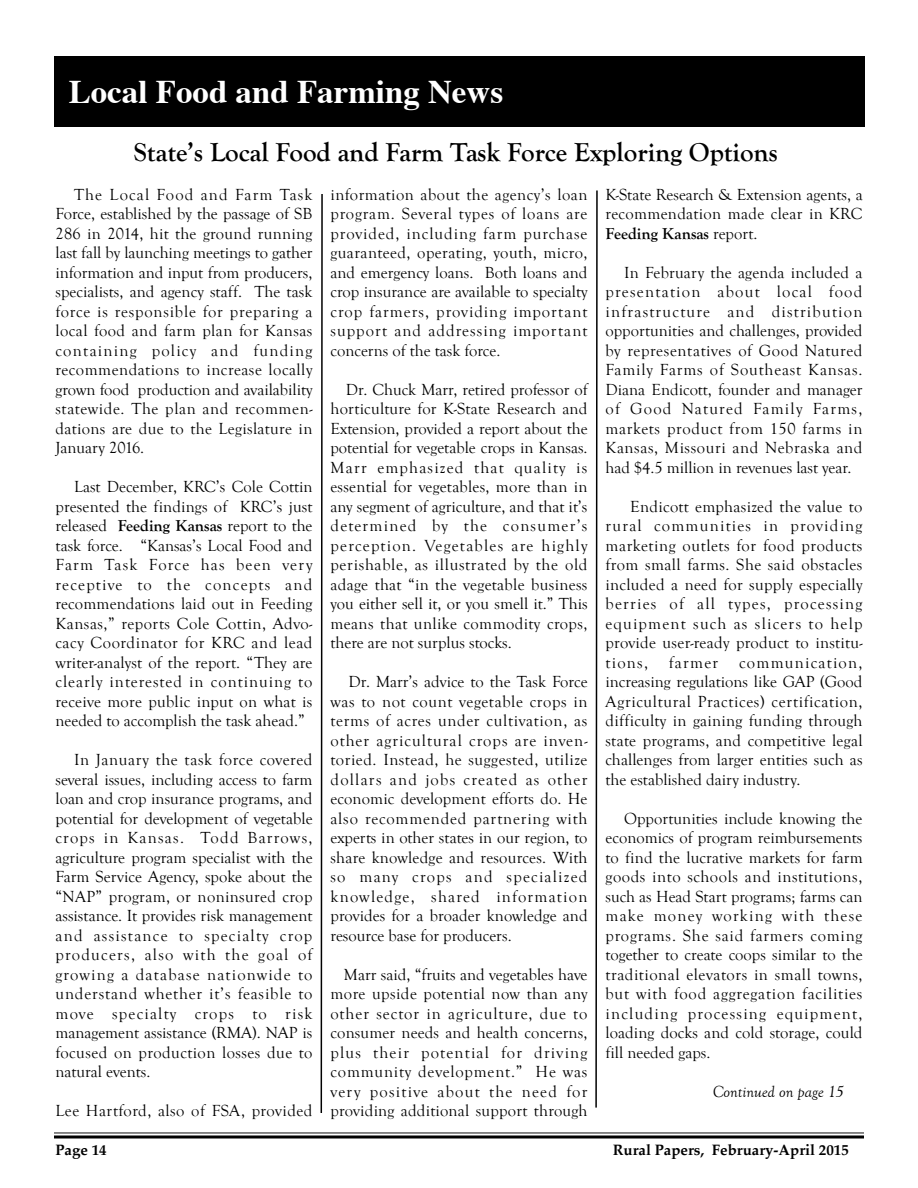
<style>
.page{position:relative;width:918px;height:1188px;background:#fff}
.page>*{position:absolute;margin:0;border:0;box-sizing:border-box;transform-origin:0 0}
.t1{font:700 33px "Times";color:#fff}
.t2{font:700 27px "Goudy Old Style T";color:#000}
.t3{font:16.5px/19.5px "Goudy Old Style T";letter-spacing:.015em;color:#000;text-align:justify}
.t4{font:italic 16.5px "Goudy Old Style T";color:#000}
.t5{font:700 15px "Palatino";color:#000}
.s1{font-weight:700}
</style>
<div class="page">
<hr style="left:54px;top:1132px;width:810px;height:1px;background:#000">
<hr style="left:54px;top:1135px;width:810px;height:3px;background:#000">
<div style="left:54px;top:57px;width:810px;height:70px;background:#000"></div>
<svg style="left:320px;top:194px;width:3px;height:919px"></svg>
<svg style="left:595px;top:190px;width:3px;height:918px"></svg>
<h1 class="t1" style="left:69px;top:78px;width:436px">Local Food and Farming News</h1>
<h2 class="t2" style="left:134px;top:136px;width:646px">State’s Local Food and Farm Task Force Exploring Options</h2>
<p class="t3" style="left:55px;top:185px;width:259px;text-indent:19px">The Local Food and Farm Task Force, established by the passage of SB 286 in 2014, hit the ground running last fall by launching meetings to gather information and input from producers, specialists, and agency staff. The task force is responsible for preparing a local food and farm plan for Kansas containing policy and funding recommendations to increase locally grown food production and availability statewide. The plan and recommen&shy;dations are due to the Legislature in January 2016.</p>
<p class="t3" style="left:55px;top:477px;width:259px;text-indent:19px">Last December, KRC’s Cole Cottin presented the findings of KRC’s just released <span class="s1">Feeding Kansas</span> report to the task force. “Kansas’s Local Food and Farm Task Force has been very receptive to the concepts and recommendations laid out in Feeding Kansas,” reports Cole Cottin, Advo&shy;cacy Coordinator for KRC and lead writer-analyst of the report. “They are clearly interested in continuing to receive more public input on what is needed to accomplish the task ahead.”</p>
<p class="t3" style="left:55px;top:750px;width:259px;text-indent:19px">In January the task force covered several issues, including access to farm loan and crop insurance programs, and potential for development of vegetable crops in Kansas. Todd Barrows, agriculture program specialist with the Farm Service Agency, spoke about the “NAP” program, or noninsured crop assistance. It provides risk management and assistance to specialty crop producers, also with the goal of growing a database nationwide to understand whether it’s feasible to move specialty crops to risk management assistance (RMA). NAP is focused on production losses due to natural events.</p>
<p class="t3" style="left:55px;top:1101px;width:258px">Lee Hartford, also of FSA, provided</p>
<p class="t3" style="left:331px;top:185px;width:259px">information about the agency’s loan program. Several types of loans are provided, including farm purchase guaranteed, operating, youth, micro, and emergency loans. Both loans and crop insurance are available to specialty crop farmers, providing important support and addressing important concerns of the task force.</p>
<p class="t3" style="left:331px;top:380px;width:259px;text-indent:15px">Dr. Chuck Marr, retired professor of horticulture for K-State Research and Extension, provided a report about the potential for vegetable crops in Kansas.<br>Marr emphasized that quality is essential for vegetables, more than in any segment of agriculture, and that it’s determined by the consumer’s perception. Vegetables are highly perishable, as illustrated by the old adage that “in the vegetable business you either sell it, or you smell it.” This means that unlike commodity crops, there are not surplus stocks.</p>
<p class="t3" style="left:331px;top:672px;width:259px;text-indent:18px">Dr. Marr’s advice to the Task Force was to not count vegetable crops in terms of acres under cultivation, as other agricultural crops are inven&shy;toried. Instead, he suggested, utilize dollars and jobs created as other economic development efforts do. He also recommended partnering with experts in other states in our region, to share knowledge and resources. With so many crops and specialized knowledge, shared information provides for a broader knowledge and resource base for producers.</p>
<p class="t3" style="left:331px;top:965px;width:259px;text-indent:13px">Marr said, “fruits and vegetables have more upside potential now than any other sector in agriculture, due to consumer needs and health concerns, plus their potential for driving community development.” He was very positive about the need for providing additional support through</p>
<p class="t3" style="left:606px;top:185px;width:259px">K-State Research &amp; Extension agents, a recommendation made clear in KRC <span class="s1">Feeding Kansas</span> report.</p>
<p class="t3" style="left:606px;top:263px;width:259px;text-indent:19px">In February the agenda included a presentation about local food infrastructure and distribution opportunities and challenges, provided by representatives of Good Natured Family Farms of Southeast Kansas.<br>Diana Endicott, founder and manager of Good Natured Family Farms, markets product from 150 farms in Kansas, Missouri and Nebraska and had $4.5 million in revenues last year.</p>
<p class="t3" style="left:606px;top:497px;width:259px;text-indent:25px">Endicott emphasized the value to rural communities in providing marketing outlets for food products from small farms. She said obstacles included a need for supply especially berries of all types, processing equipment such as slicers to help provide user-ready product to institu&shy;tions,</p>
<p class="t3" style="left:669px;top:653px;width:51px">farmer</p>
<p class="t3" style="left:606px;top:653px;width:259px;text-indent:134px">communication, increasing regulations like GAP (Good Agricultural Practices) certification, difficulty in gaining funding through state programs, and competitive legal challenges from larger entities such as the established dairy industry.</p>
<p class="t3" style="left:606px;top:809px;width:259px;text-indent:19px">Opportunities include knowing the economics of program reimbursements to find the lucrative markets for farm goods into schools and institutions, such as Head Start programs; farms can make money working with these programs. She said farmers coming together to create coops similar to the traditional elevators in small towns, but with food aggregation facilities including processing equipment, loading docks and cold storage, could fill needed gaps.</p>
<p class="t4" style="left:713px;top:1082px;width:132px">Continued on page 15</p>
<p class="t5" style="left:55px;top:1143px;width:53px">Page 14</p>
<p class="t5" style="left:613px;top:1143px;width:238px">Rural Papers, February-April 2015</p>
</div>
